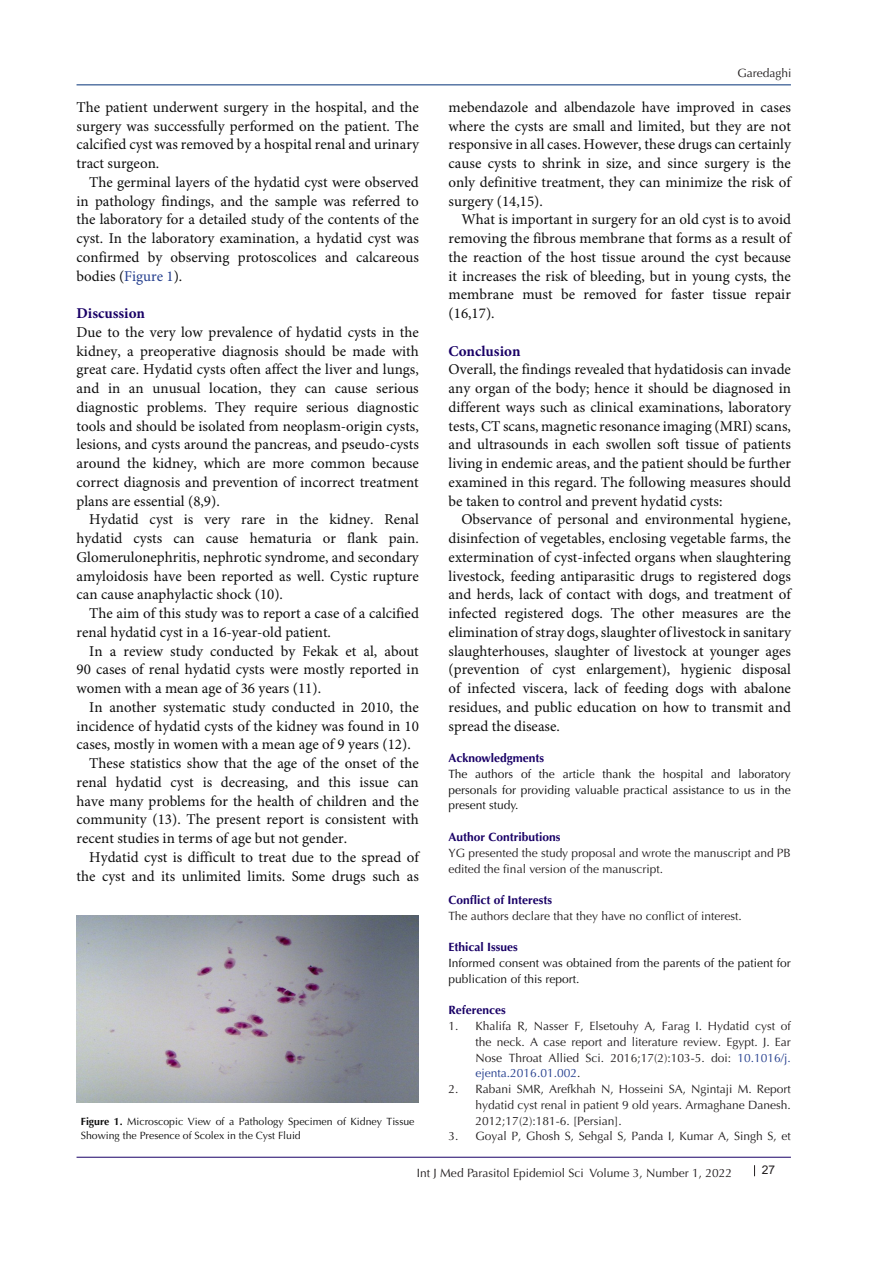
<style>
.page{position:relative;width:893px;height:1263px;background:#fff}
.page>*{position:absolute;margin:0;border:0;box-sizing:border-box;transform-origin:0 0}
.t1{font:15px/18.8px "Minion Pro";color:#0d0d0d;text-align:justify}
.t2{font:700 15px "Minion Pro";color:#190066}
.t3{font:12px/15.8px "Optima LT Std";color:#231f20;text-align:justify}
.t4{font:12px/15.8px "Optima LT Std";color:#0d0d0d;text-align:justify}
.t5{font:700 12px "Optima LT Std";color:#190066}
.t6{font:12px "Arial";color:#231f20}
.t7{font:10.5px/13.5px "Optima LT Std";color:#0d0d0d}
.s1{color:#253f8e}
.s2{font-weight:700}
</style>
<div class="page">
<hr style="left:77px;top:1157px;width:714px;height:1px;background:#190066">
<hr style="left:77px;top:85px;width:714px;height:1px;background:#053278">
<img style="left:77px;top:915px;width:342px;height:187px">
<p class="t1" style="left:77px;top:98px;width:344px">The patient underwent surgery in the hospital, and the surgery was successfully performed on the patient. The calcified cyst was removed by a hospital renal and urinary tract surgeon.</p>
<p class="t1" style="left:77px;top:173px;width:344px;text-indent:13px">The germinal layers of the hydatid cyst were observed in pathology findings, and the sample was referred to the laboratory for a detailed study of the contents of the cyst. In the laboratory examination, a hydatid cyst was confirmed by observing protoscolices and calcareous bodies (<span class="s1">Figure 1</span>).</p>
<p class="t2" style="left:77px;top:303px;width:70px">Discussion</p>
<p class="t1" style="left:77px;top:323px;width:344px">Due to the very low prevalence of hydatid cysts in the kidney, a preoperative diagnosis should be made with great care. Hydatid cysts often affect the liver and lungs, and in an unusual location, they can cause serious diagnostic problems. They require serious diagnostic tools and should be isolated from neoplasm-origin cysts, lesions, and cysts around the pancreas, and pseudo-cysts around the kidney, which are more common because correct diagnosis and prevention of incorrect treatment plans are essential (8,9).</p>
<p class="t1" style="left:77px;top:511px;width:344px;text-indent:13px">Hydatid cyst is very rare in the kidney. Renal hydatid cysts can cause hematuria or flank pain.<br>Glomerulonephritis, nephrotic syndrome, and secondary amyloidosis have been reported as well. Cystic rupture can cause anaphylactic shock (10).</p>
<p class="t1" style="left:77px;top:605px;width:344px;text-indent:13px">The aim of this study was to report a case of a calcified renal hydatid cyst in a 16-year-old patient.</p>
<p class="t1" style="left:77px;top:642px;width:344px;text-indent:13px">In a review study conducted by Fekak et al, about 90 cases of renal hydatid cysts were mostly reported in women with a mean age of 36 years (11).</p>
<p class="t1" style="left:77px;top:698px;width:344px;text-indent:13px">In another systematic study conducted in 2010, the incidence of hydatid cysts of the kidney was found in 10 cases, mostly in women with a mean age of 9 years (12).</p>
<p class="t1" style="left:77px;top:755px;width:344px;text-indent:13px">These statistics show that the age of the onset of the renal hydatid cyst is decreasing, and this issue can have many problems for the health of children and the community (13). The present report is consistent with recent studies in terms of age but not gender.</p>
<p class="t1" style="left:77px;top:848px;width:344px;text-align:right">Hydatid cyst is difficult to treat due to the spread of the cyst and its unlimited limits. Some drugs such as</p>
<p class="t7" style="left:81px;top:1115px;width:335px"><span class="s2">Figure 1.</span> Microscopic View of a Pathology Specimen of Kidney Tissue<br>Showing the Presence of Scolex in the Cyst Fluid</p>
<p class="t3" style="left:737px;top:65px;width:56px">Garedaghi</p>
<p class="t1" style="left:449px;top:98px;width:344px">mebendazole and albendazole have improved in cases where the cysts are small and limited, but they are not responsive in all cases. However, these drugs can certainly cause cysts to shrink in size, and since surgery is the only definitive treatment, they can minimize the risk of surgery (14,15).</p>
<p class="t1" style="left:449px;top:211px;width:344px;text-indent:13px">What is important in surgery for an old cyst is to avoid removing the fibrous membrane that forms as a result of the reaction of the host tissue around the cyst because it increases the risk of bleeding, but in young cysts, the membrane must be removed for faster tissue repair (16,17).</p>
<p class="t2" style="left:449px;top:340px;width:73px">Conclusion</p>
<p class="t1" style="left:449px;top:361px;width:344px">Overall, the findings revealed that hydatidosis can invade any organ of the body; hence it should be diagnosed in different ways such as clinical examinations, laboratory tests, CT scans, magnetic resonance imaging (MRI) scans, and ultrasounds in each swollen soft tissue of patients living in endemic areas, and the patient should be further examined in this regard. The following measures should be taken to control and prevent hydatid cysts:</p>
<p class="t1" style="left:449px;top:511px;width:344px;text-indent:13px">Observance of personal and environmental hygiene, disinfection of vegetables, enclosing vegetable farms, the extermination of cyst-infected organs when slaughtering livestock, feeding antiparasitic drugs to registered dogs and herds, lack of contact with dogs, and treatment of infected registered dogs. The other measures are the elimination of stray dogs, slaughter of livestock in sanitary slaughterhouses, slaughter of livestock at younger ages (prevention of cyst enlargement), hygienic disposal of infected viscera, lack of feeding dogs with abalone residues, and public education on how to transmit and spread the disease.</p>
<p class="t5" style="left:449px;top:751px;width:97px">Acknowledgments</p>
<p class="t4" style="left:449px;top:766px;width:344px">The authors of the article thank the hospital and laboratory personals for providing valuable practical assistance to us in the present study.</p>
<p class="t5" style="left:449px;top:830px;width:113px">Author Contributions</p>
<p class="t3" style="left:449px;top:845px;width:344px">YG presented the study proposal and wrote the manuscript and PB edited the final version of the manuscript.</p>
<p class="t5" style="left:449px;top:893px;width:105px">Conflict of Interests</p>
<p class="t3" style="left:449px;top:908px;width:295px">The authors declare that they have no conflict of interest.</p>
<p class="t5" style="left:449px;top:940px;width:71px">Ethical Issues</p>
<p class="t4" style="left:449px;top:955px;width:344px">Informed consent was obtained from the parents of the patient for publication of this report.</p>
<p class="t5" style="left:449px;top:1003px;width:59px">References</p>
<p class="t3" style="left:476px;top:1018px;width:317px;text-indent:-27px">1. Khalifa R, Nasser F, Elsetouhy A, Farag I. Hydatid cyst of the neck. A case report and literature review. Egypt. J. Ear Nose Throat Allied Sci. 2016;17(2):103-5. doi: <span class="s1">10.1016/j. ejenta.2016.01.002</span>.</p>
<p class="t3" style="left:476px;top:1081px;width:317px;text-indent:-27px">2. Rabani SMR, Arefkhah N, Hosseini SA, Ngintaji M. Report hydatid cyst renal in patient 9 old years. Armaghane Danesh.<br>2012;17(2):181-6. [Persian].</p>
<p class="t3" style="left:449px;top:1128px;width:344px">3. Goyal P, Ghosh S, Sehgal S, Panda I, Kumar A, Singh S, et</p>
<p class="t3" style="left:417px;top:1165px;width:317px">Int J Med Parasitol Epidemiol Sci Volume 3, Number 1, 2022</p>
<p class="t6" style="left:762px;top:1161px;width:15px">27</p>
</div>
